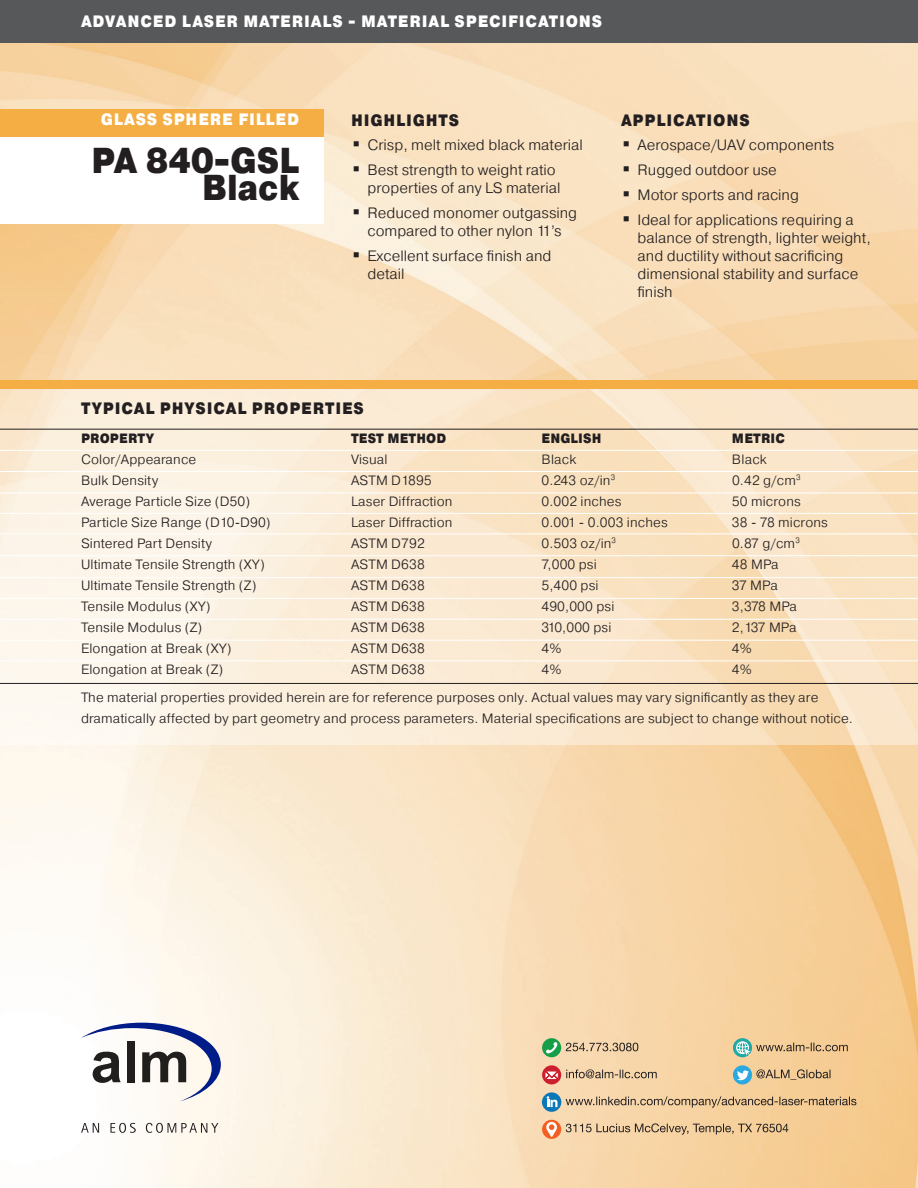
<style>
.page{position:relative;width:918px;height:1188px;background:#fff}
.page>*{position:absolute;margin:0;border:0;box-sizing:border-box;transform-origin:0 0}
.t1{font:900 36px/27px "Pragmatica Cond";color:#231f20;text-align:right}
.t2{font:900 16.5px "Pragmatica Cond";letter-spacing:.05em;color:#fff}
.t3{font:900 16.5px "Pragmatica Cond";letter-spacing:.05em;color:#231f20}
.t4{font:300 15px/18px "Pragmatica";color:#231f20}
.Paragraph_Style_2{font:300 13.5px/21px "Pragmatica";letter-spacing:.01em;color:#231f20}
.Paragraph_Style_2-2{font:900 13.5px "Pragmatica Cond";letter-spacing:.01em;color:#231f20}
</style>
<div class="page">
<img style="left:0;top:43px;width:918px;height:1145px">
<svg style="left:0;top:389px;width:918px;height:356px;background:#fae9d2"></svg>
<div style="left:0;top:0;width:918px;height:43px;background:#57585a"></div>
<hr style="left:0;top:429px;width:918px;height:1px;background:#231f20">
<hr style="left:0;top:683px;width:918px;height:1px;background:#231f20">
<hr style="left:0;top:450px;width:918px;height:1px;background:#fff">
<hr style="left:0;top:471px;width:918px;height:1px;background:#fff">
<hr style="left:0;top:493px;width:918px;height:1px;background:#fff">
<hr style="left:0;top:513px;width:918px;height:1px;background:#fff">
<hr style="left:0;top:533px;width:918px;height:1px;background:#fff">
<hr style="left:0;top:598px;width:918px;height:1px;background:#fff">
<hr style="left:0;top:640px;width:918px;height:1px;background:#fff">
<hr style="left:0;top:661px;width:918px;height:1px;background:#fff">
<hr style="left:0;top:619px;width:918px;height:1px;background:#fff">
<hr style="left:0;top:577px;width:918px;height:1px;background:#fff">
<hr style="left:0;top:555px;width:918px;height:1px;background:#fff">
<div style="left:0;top:126px;width:324px;height:98px;background:#fff"></div>
<div style="left:0;top:109px;width:324px;height:28px;background:#f4ae43"></div>
<div style="left:0;top:380px;width:918px;height:9px;background:#f4ae43"></div>
<svg style="left:81px;top:1023px;width:140px;height:79px"></svg>
<svg style="left:81px;top:1123px;width:137px;height:10px"></svg>
<svg style="left:566px;top:1123px;width:222px;height:12px;background:#ccaf88"></svg>
<svg style="left:566px;top:1096px;width:290px;height:12px;background:#caac84"></svg>
<svg style="left:733px;top:1065px;width:19px;height:19px"></svg>
<svg style="left:566px;top:1069px;width:265px;height:11px;background:#ceb793"></svg>
<svg style="left:733px;top:1038px;width:19px;height:19px"></svg>
<svg style="left:566px;top:1041px;width:282px;height:15px;background:#dac197"></svg>
<svg style="left:542px;top:1038px;width:19px;height:19px"></svg>
<svg style="left:545px;top:1041px;width:13px;height:13px"></svg>
<svg style="left:542px;top:1120px;width:19px;height:19px"></svg>
<svg style="left:546px;top:1122px;width:11px;height:15px"></svg>
<div style="left:542px;top:1065px;width:19px;height:19px;background:#cd202e;border-radius:50%"></div>
<svg style="left:545px;top:1071px;width:14px;height:8px"></svg>
<svg style="left:542px;top:1092px;width:19px;height:20px"></svg>
<svg style="left:547px;top:1096px;width:11px;height:11px"></svg>
<p class="t2" style="left:81px;top:11px;width:523px">ADVANCED LASER MATERIALS - MATERIAL SPECIFICATIONS</p>
<p class="t2" style="left:101px;top:109px;width:200px">GLASS SPHERE FILLED</p>
<p class="t1" style="left:91px;top:148px;width:210px">PA 840-GSL<br>Black</p>
<p class="t3" style="left:351px;top:109px;width:110px">HIGHLIGHTS</p>
<p class="t4" style="left:352px;top:136px;width:232px">▪ Crisp, melt mixed black material</p>
<p class="t4" style="left:368px;top:161px;width:195px;text-indent:-15px">▪ Best strength to weight ratio properties of any LS material</p>
<p class="t4" style="left:352px;top:203px;width:226px;text-align:center">▪ Reduced monomer outgassing compared to other nylon 11’s</p>
<p class="t4" style="left:368px;top:246px;width:185px;text-indent:-15px">▪ Excellent surface finish and detail</p>
<p class="t3" style="left:621px;top:109px;width:130px">APPLICATIONS</p>
<p class="t4" style="left:622px;top:136px;width:213px">▪ Aerospace/UAV components</p>
<p class="t4" style="left:622px;top:161px;width:156px">▪ Rugged outdoor use</p>
<p class="t4" style="left:622px;top:185px;width:178px">▪ Motor sports and racing</p>
<p class="t4" style="left:638px;top:210px;width:235px;text-indent:-15px">▪ Ideal for applications requiring a balance of strength, lighter weight, and ductility without sacrificing dimensional stability and surface finish</p>
<p class="t3" style="left:81px;top:398px;width:284px">TYPICAL PHYSICAL PROPERTIES</p>
<p class="Paragraph_Style_2-2" style="left:81px;top:429px;width:75px">PROPERTY</p>
<p class="Paragraph_Style_2-2" style="left:351px;top:429px;width:97px">TEST METHOD</p>
<p class="Paragraph_Style_2-2" style="left:541px;top:429px;width:61px">ENGLISH</p>
<p class="Paragraph_Style_2-2" style="left:732px;top:429px;width:54px">METRIC</p>
<p class="Paragraph_Style_2" style="left:81px;top:448px;width:117px">Color/Appearance</p>
<p class="Paragraph_Style_2" style="left:351px;top:448px;width:38px">Visual</p>
<p class="Paragraph_Style_2" style="left:541px;top:448px;width:36px">Black</p>
<p class="Paragraph_Style_2" style="left:732px;top:448px;width:36px">Black</p>
<p class="Paragraph_Style_2" style="left:81px;top:469px;width:79px">Bulk Density</p>
<p class="Paragraph_Style_2" style="left:351px;top:469px;width:82px">ASTM D1895</p>
<p class="Paragraph_Style_2" style="left:541px;top:469px;width:75px">0.243 oz/in<sup>3</sup></p>
<p class="Paragraph_Style_2" style="left:732px;top:469px;width:70px">0.42 g/cm<sup>3</sup></p>
<p class="Paragraph_Style_2" style="left:81px;top:490px;width:171px">Average Particle Size (D50)</p>
<p class="Paragraph_Style_2" style="left:351px;top:490px;width:103px">Laser Diffraction</p>
<p class="Paragraph_Style_2" style="left:541px;top:490px;width:81px">0.002 inches</p>
<p class="Paragraph_Style_2" style="left:732px;top:490px;width:70px">50 microns</p>
<p class="Paragraph_Style_2" style="left:81px;top:511px;width:191px">Particle Size Range (D10-D90)</p>
<p class="Paragraph_Style_2" style="left:351px;top:511px;width:103px">Laser Diffraction</p>
<p class="Paragraph_Style_2" style="left:541px;top:511px;width:128px">0.001 - 0.003 inches</p>
<p class="Paragraph_Style_2" style="left:732px;top:511px;width:97px">38 - 78 microns</p>
<p class="Paragraph_Style_2" style="left:81px;top:532px;width:133px">Sintered Part Density</p>
<p class="Paragraph_Style_2" style="left:351px;top:532px;width:75px">ASTM D792</p>
<p class="Paragraph_Style_2" style="left:541px;top:532px;width:76px">0.503 oz/in<sup>3</sup></p>
<p class="Paragraph_Style_2" style="left:732px;top:532px;width:69px">0.87 g/cm<sup>3</sup></p>
<p class="Paragraph_Style_2" style="left:81px;top:553px;width:185px">Ultimate Tensile Strength (XY)</p>
<p class="Paragraph_Style_2" style="left:351px;top:553px;width:75px">ASTM D638</p>
<p class="Paragraph_Style_2" style="left:541px;top:553px;width:57px">7,000 psi</p>
<p class="Paragraph_Style_2" style="left:732px;top:553px;width:48px">48 MPa</p>
<p class="Paragraph_Style_2" style="left:81px;top:574px;width:177px">Ultimate Tensile Strength (Z)</p>
<p class="Paragraph_Style_2" style="left:351px;top:574px;width:75px">ASTM D638</p>
<p class="Paragraph_Style_2" style="left:541px;top:574px;width:59px">5,400 psi</p>
<p class="Paragraph_Style_2" style="left:732px;top:574px;width:47px">37 MPa</p>
<p class="Paragraph_Style_2" style="left:81px;top:595px;width:131px">Tensile Modulus (XY)</p>
<p class="Paragraph_Style_2" style="left:351px;top:595px;width:75px">ASTM D638</p>
<p class="Paragraph_Style_2" style="left:541px;top:595px;width:74px">490,000 psi</p>
<p class="Paragraph_Style_2" style="left:732px;top:595px;width:67px">3,378 MPa</p>
<p class="Paragraph_Style_2" style="left:81px;top:616px;width:123px">Tensile Modulus (Z)</p>
<p class="Paragraph_Style_2" style="left:351px;top:616px;width:75px">ASTM D638</p>
<p class="Paragraph_Style_2" style="left:541px;top:616px;width:71px">310,000 psi</p>
<p class="Paragraph_Style_2" style="left:732px;top:616px;width:66px">2,137 MPa</p>
<p class="Paragraph_Style_2" style="left:81px;top:637px;width:152px">Elongation at Break (XY)</p>
<p class="Paragraph_Style_2" style="left:351px;top:637px;width:75px">ASTM D638</p>
<p class="Paragraph_Style_2" style="left:541px;top:637px;width:21px">4%</p>
<p class="Paragraph_Style_2" style="left:732px;top:637px;width:21px">4%</p>
<p class="Paragraph_Style_2" style="left:81px;top:658px;width:144px">Elongation at Break (Z)</p>
<p class="Paragraph_Style_2" style="left:351px;top:658px;width:75px">ASTM D638</p>
<p class="Paragraph_Style_2" style="left:541px;top:658px;width:21px">4%</p>
<p class="Paragraph_Style_2" style="left:732px;top:658px;width:21px">4%</p>
<p class="Paragraph_Style_2" style="left:81px;top:687px;width:773px">The material properties provided herein are for reference purposes only. Actual values may vary significantly as they are dramatically affected by part geometry and process parameters. Material specifications are subject to change without notice.</p>
</div>
